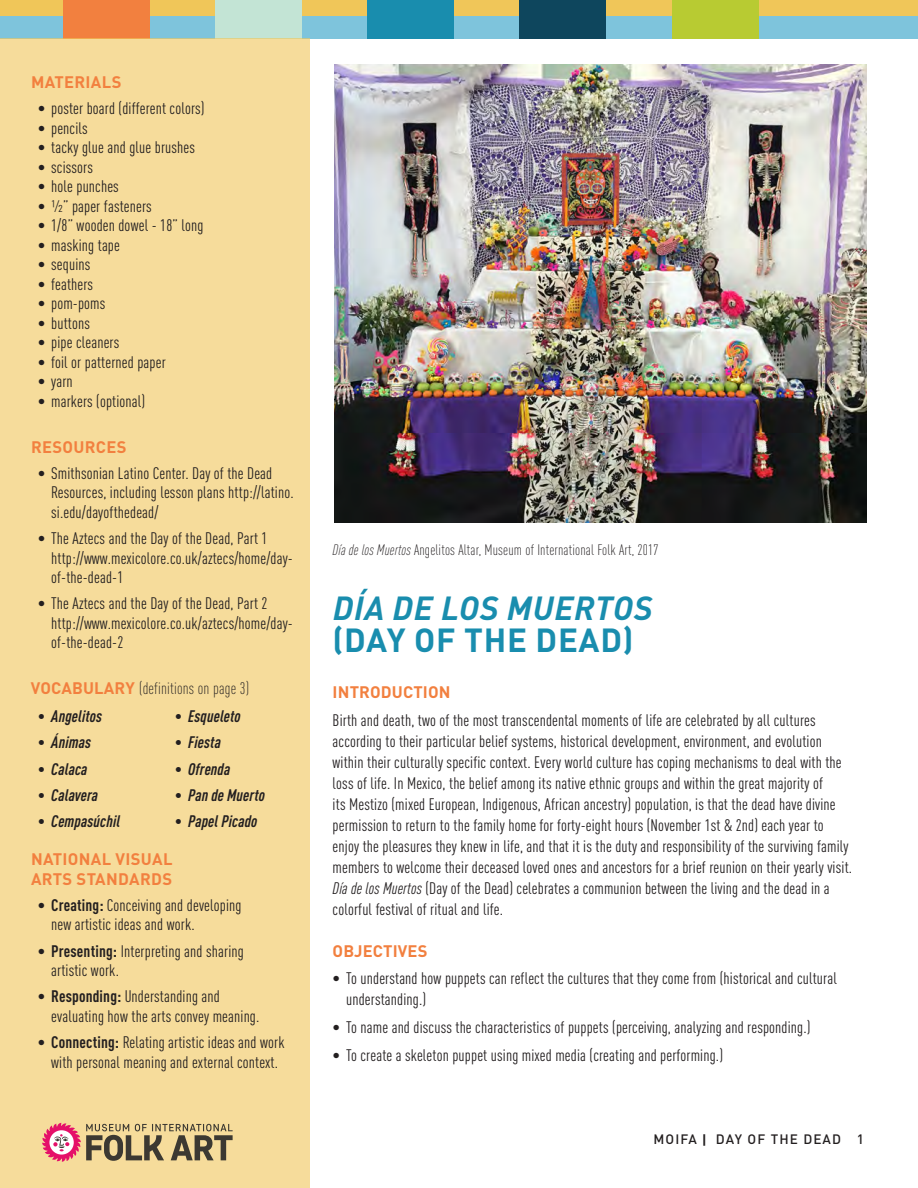
<style>
.page{position:relative;width:918px;height:1188px;background:#fff}
.page>*{position:absolute;margin:0;border:0;box-sizing:border-box;transform-origin:0 0}
.t1{font:italic 700 33px "DIN Pro";letter-spacing:.02em;color:#198dae}
.t2{font:700 33px "DIN Pro";letter-spacing:.02em;color:#198dae}
.t3{font:condensed 16.5px/19.5px "DIN Pro";letter-spacing:.01em;color:#231f20}
.t4{font:italic 700 condensed 16.5px "DIN Pro";letter-spacing:.01em;color:#231f20}
.t5{font:700 16.5px/19.5px "DIN Pro";letter-spacing:.02em;color:#f2803f}
.t6{font:300 condensed 16.5px "DIN Pro";letter-spacing:.01em;color:#231f20}
.t7{font:300 condensed 15px "DIN Pro";letter-spacing:.01em;color:#231f20}
.t8{font:500 13.5px "DIN Pro";letter-spacing:.08em;color:#231f20}
.s1{font-weight:700;font-stretch:normal;color:#f2803f}
.s2{font-weight:700}
.s3{font-style:italic}
.s4{font-family:"Neutra Text";font-weight:700}
</style>
<div class="page">
<div style="left:0;top:0;width:918px;height:39px;background:#7ec4dc"></div>
<div style="left:0;top:0;width:918px;height:16px;background:#f0c659"></div>
<div style="left:520px;top:0;width:86px;height:39px;background:#0e465d"></div>
<div style="left:672px;top:0;width:86px;height:39px;background:#b8cb32"></div>
<div style="left:367px;top:0;width:87px;height:39px;background:#198dae"></div>
<div style="left:215px;top:0;width:86px;height:39px;background:#c3e4d5"></div>
<div style="left:63px;top:0;width:86px;height:39px;background:#f2803f"></div>
<div style="left:0;top:39px;width:310px;height:1149px;background:#f6dc9b"></div>
<svg style="left:42px;top:1123px;width:191px;height:39px"></svg>
<img style="left:335px;top:65px;width:531px;height:458px">
<p class="t5" style="left:31px;top:71px;width:92px">MATERIALS</p>
<p class="t3" style="left:38px;top:98px;width:168px">• poster board (different colors)</p>
<p class="t3" style="left:38px;top:117px;width:52px">• pencils</p>
<p class="t3" style="left:38px;top:137px;width:159px">• tacky glue and glue brushes</p>
<p class="t3" style="left:38px;top:156px;width:57px">• scissors</p>
<p class="t3" style="left:38px;top:176px;width:83px">• hole punches</p>
<p class="t3" style="left:38px;top:195px;width:116px">• ½” paper fasteners</p>
<p class="t3" style="left:38px;top:215px;width:167px">• 1/8” wooden dowel - 18” long</p>
<p class="t3" style="left:38px;top:234px;width:84px">• masking tape</p>
<p class="t3" style="left:38px;top:254px;width:54px">• sequins</p>
<p class="t3" style="left:38px;top:273px;width:57px">• feathers</p>
<p class="t3" style="left:38px;top:293px;width:69px">• pom-poms</p>
<p class="t3" style="left:38px;top:312px;width:54px">• buttons</p>
<p class="t3" style="left:38px;top:332px;width:83px">• pipe cleaners</p>
<p class="t3" style="left:38px;top:351px;width:130px">• foil or patterned paper</p>
<p class="t3" style="left:38px;top:371px;width:36px">• yarn</p>
<p class="t3" style="left:38px;top:390px;width:109px">• markers (optional)</p>
<p class="t5" style="left:31px;top:435px;width:97px">RESOURCES</p>
<p class="t3" style="left:51px;top:462px;width:244px;text-indent:-14px">• Smithsonian Latino Center. Day of the Dead<br>Resources, including lesson plans http://latino. si.edu/dayofthedead/</p>
<p class="t3" style="left:51px;top:527px;width:243px;text-indent:-14px">• The Aztecs and the Day of the Dead, Part 1 http://www.mexicolore.co.uk/aztecs/home/day&shy;of-the-dead-1</p>
<p class="t3" style="left:51px;top:593px;width:243px;text-indent:-14px">• The Aztecs and the Day of the Dead, Part 2 http://www.mexicolore.co.uk/aztecs/home/day&shy;of-the-dead-2</p>
<p class="t6" style="left:31px;top:677px;width:220px"><span class="s1">VOCABULARY</span> (definitions on page 3)</p>
<p class="t4" style="left:38px;top:704px;width:66px">• Angelitos</p>
<p class="t4" style="left:38px;top:730px;width:55px">• Ánimas</p>
<p class="t4" style="left:38px;top:756px;width:51px">• Calaca</p>
<p class="t4" style="left:38px;top:783px;width:62px">• Calavera</p>
<p class="t4" style="left:38px;top:809px;width:84px">• Cempasúchil</p>
<p class="t4" style="left:175px;top:704px;width:68px">• Esqueleto</p>
<p class="t4" style="left:175px;top:730px;width:48px">• Fiesta</p>
<p class="t4" style="left:175px;top:756px;width:57px">• Ofrenda</p>
<p class="t4" style="left:175px;top:783px;width:92px">• Pan de Muerto</p>
<p class="t4" style="left:175px;top:809px;width:84px">• Papel Picado</p>
<p class="t5" style="left:31px;top:848px;width:143px">NATIONAL VISUAL<br>ARTS STANDARDS</p>
<p class="t3" style="left:51px;top:894px;width:192px;text-indent:-14px"><span class="s2">• Creating:</span> Conceiving and developing new artistic ideas and work.</p>
<p class="t3" style="left:51px;top:940px;width:194px;text-indent:-14px"><span class="s2">• Presenting:</span> Interpreting and sharing artistic work.</p>
<p class="t3" style="left:51px;top:986px;width:210px;text-indent:-14px"><span class="s2">• Responding:</span> Understanding and evaluating how the arts convey meaning.</p>
<p class="t3" style="left:38px;top:1031px;width:248px;text-align:center"><span class="s2">• Connecting:</span> Relating artistic ideas and work with personal meaning and external context.</p>
<p class="t7" style="left:333px;top:539px;width:328px"><span class="s3">Día de los Muertos</span> Angelitos Altar, Museum of International Folk Art, 2017</p>
<p class="t1" style="left:333px;top:581px;width:321px">DÍA DE LOS MUERTOS</p>
<p class="t2" style="left:333px;top:612px;width:303px">(DAY OF THE DEAD)</p>
<p class="t5" style="left:333px;top:680px;width:120px">INTRODUCTION</p>
<p class="t3" style="left:333px;top:709px;width:485px">Birth and death, two of the most transcendental moments of life are celebrated by all cultures</p>
<p class="t3" style="left:333px;top:730px;width:491px">according to their particular belief systems, historical development, environment, and evolution</p>
<p class="t3" style="left:333px;top:750px;width:521px;line-height:21px">within their culturally specific context. Every world culture has coping mechanisms to deal with the loss of life. In Mexico, the belief among its native ethnic groups and within the great majority of<br>its Mestizo (mixed European, Indigenous, African ancestry) population, is that the dead have divine permission to return to the family home for forty-eight hours (November 1st &amp; 2nd) each year to enjoy the pleasures they knew in life, and that it is the duty and responsibility of the surviving family members to welcome their deceased loved ones and ancestors for a brief reunion on their yearly visit.<br><span class="s3">Día de los Muertos</span> (Day of the Dead) celebrates a communion between the living and the dead in a colorful festival of ritual and life.</p>
<p class="t5" style="left:333px;top:939px;width:96px">OBJECTIVES</p>
<p class="t3" style="left:346px;top:967px;width:492px;line-height:21px;text-indent:-14px">• To understand how puppets can reflect the cultures that they come from (historical and cultural understanding.)</p>
<p class="t3" style="left:333px;top:1016px;width:479px">• To name and discuss the characteristics of puppets (perceiving, analyzing and responding.)</p>
<p class="t3" style="left:333px;top:1044px;width:392px">• To create a skeleton puppet using mixed media (creating and performing.)</p>
<p class="t8" style="left:654px;top:1128px;width:212px">MOIFA <span class="s4">|</span> DAY OF THE DEAD 1</p>
</div>
